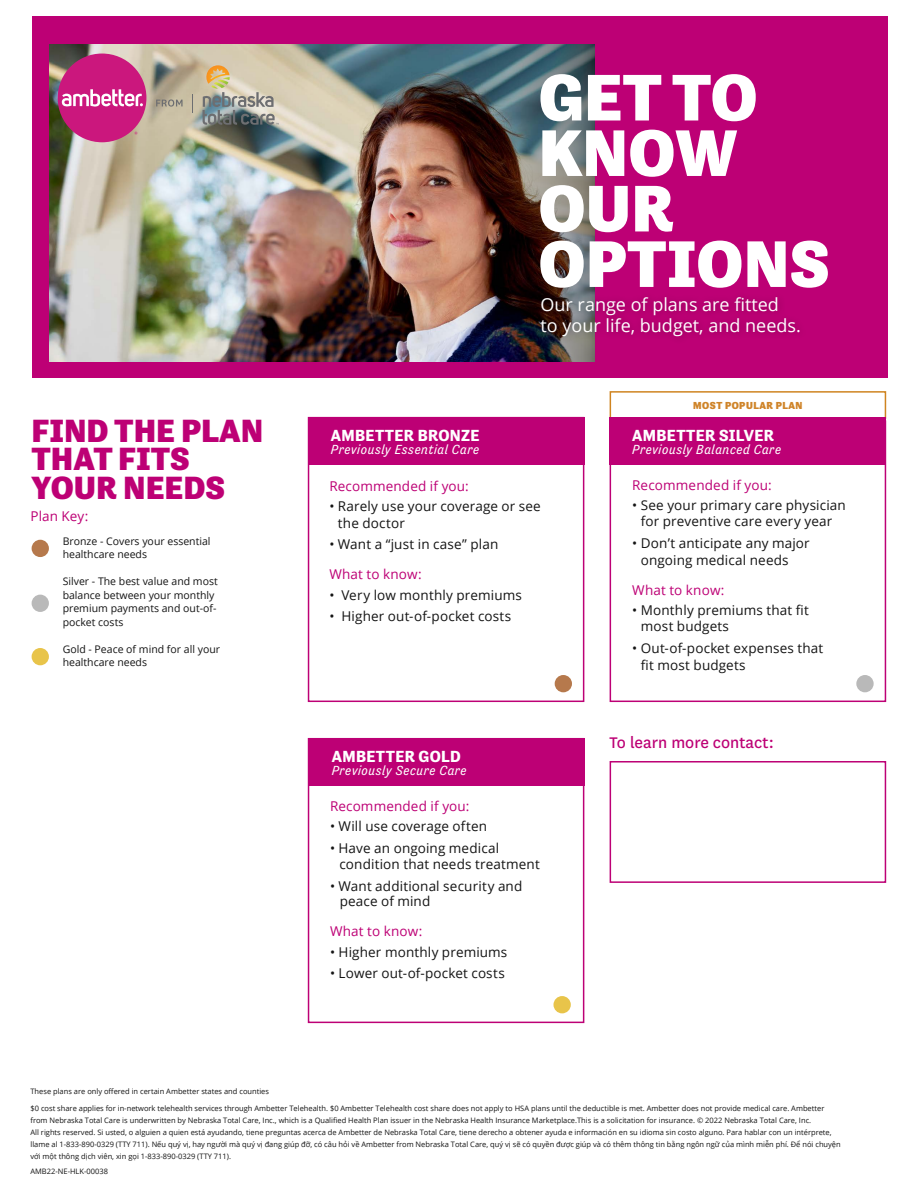
<style>
.page{position:relative;width:918px;height:1188px;background:#fff}
.page>*{position:absolute;margin:0;border:0;box-sizing:border-box;transform-origin:0 0}
.t1{font:900 67.5px/55.5px "Tenso";letter-spacing:.02em;color:#fff}
.t2{font:900 33px/28.5px "Tenso";letter-spacing:.02em;color:#bd0075}
.t3{font:18px/21px "Open Sans";color:#fff}
.t4{font:18px "Centene Sans";color:#bd0075}
.t5{font:700 16.5px "Tenso";letter-spacing:.02em;color:#fff}
.t6{font:13.5px/16.5px "Open Sans";letter-spacing:.01em;color:#141414}
.t7{font:13.5px "Open Sans";letter-spacing:.01em;color:#bd0075}
.t8{font:italic 13.5px "Tenso";letter-spacing:.03em;color:#fff}
.t9{font:10.5px/13.5px "Open Sans";color:#141414}
.t10{font:900 10.5px "Tenso";letter-spacing:.05em;color:#cf8429}
.t11{font:7.5px/12px "Open Sans";color:#141414}
</style>
<div class="page">
<div style="left:32px;top:17px;width:855px;height:361px;background:#bd0075"></div>
<img style="left:50px;top:45px;width:396px;height:317px">
<img style="left:446px;top:45px;width:148px;height:317px">
<div style="left:535px;top:291px;width:273px;height:54px;background:#000;opacity:.28"></div>
<div style="left:32px;top:540px;width:17px;height:17px;background:#b6794c;border-radius:50%"></div>
<div style="left:32px;top:648px;width:17px;height:17px;background:#e8c44a;border-radius:50%"></div>
<div style="left:32px;top:595px;width:17px;height:17px;background:#b9b9b9;border-radius:50%"></div>
<img style="left:203px;top:65px;width:76px;height:60px">
<svg style="left:156px;top:99px;width:27px;height:8px"></svg>
<div style="left:58px;top:54px;width:88px;height:88px;background:#cb177d;border-radius:50%"></div>
<svg style="left:62px;top:89px;width:81px;height:18px"></svg>
<svg style="left:192px;top:94px;width:1px;height:19px"></svg>
<div style="left:610px;top:391px;width:276px;height:28px;border:2px solid #cf8420"></div>
<div style="left:308px;top:738px;width:276px;height:285px;border:2px solid #bd0075"></div>
<div style="left:308px;top:738px;width:276px;height:48px;background:#bd0075"></div>
<div style="left:553px;top:996px;width:18px;height:17px;background:#e8c44a;border-radius:50%"></div>
<div style="left:308px;top:417px;width:276px;height:285px;border:2px solid #bd0075"></div>
<div style="left:308px;top:417px;width:276px;height:48px;background:#bd0075"></div>
<div style="left:555px;top:675px;width:17px;height:17px;background:#b6794c;border-radius:50%"></div>
<div style="left:610px;top:420px;width:276px;height:282px;border:2px solid #bd0075"></div>
<div style="left:610px;top:417px;width:276px;height:48px;background:#bd0075"></div>
<div style="left:856px;top:675px;width:18px;height:17px;background:#b9b9b9;border-radius:50%"></div>
<div style="left:610px;top:761px;width:276px;height:122px;border:2px solid #bd0075"></div>
<h1 class="t1" style="left:539px;top:70px;width:292px">GET TO<br>KNOW<br>OUR<br>OPTIONS</h1>
<h3 class="t3" style="left:541px;top:294px;width:262px">Our range of plans are fitted<br>to your life, budget, and needs.</h3>
<h2 class="t2" style="left:32px;top:416px;width:233px">FIND THE PLAN<br>THAT FITS<br>YOUR NEEDS</h2>
<h3 class="t7" style="left:30px;top:507px;width:59px">Plan Key:</h3>
<h3 class="t9" style="left:63px;top:534px;width:149px">Bronze - Covers your essential healthcare needs</h3>
<h3 class="t9" style="left:63px;top:575px;width:157px">Silver - The best value and most balance between your monthly premium payments and out-of&shy;pocket costs</h3>
<h3 class="t9" style="left:63px;top:642px;width:159px">Gold - Peace of mind for all your healthcare needs</h3>
<p class="t11" style="left:30px;top:1085px;width:240px">These plans are only offered in certain Ambetter states and counties</p>
<h3 class="t5" style="left:331px;top:426px;width:150px">AMBETTER BRONZE</h3>
<h3 class="t8" style="left:331px;top:442px;width:150px">Previously Essential Care</h3>
<h3 class="t7" style="left:329px;top:477px;width:141px">Recommended if you:</h3>
<h3 class="t6" style="left:338px;top:498px;width:204px;text-indent:-9px">• Rarely use your coverage or see the doctor</h3>
<h3 class="t6" style="left:329px;top:536px;width:170px">• Want a “just in case” plan</h3>
<h3 class="t7" style="left:329px;top:565px;width:94px">What to know:</h3>
<h3 class="t6" style="left:329px;top:586px;width:194px">• Very low monthly premiums</h3>
<h3 class="t6" style="left:329px;top:608px;width:183px">• Higher out-of-pocket costs</h3>
<h3 class="t5" style="left:332px;top:747px;width:130px">AMBETTER GOLD</h3>
<h3 class="t8" style="left:332px;top:763px;width:137px">Previously Secure Care</h3>
<h3 class="t7" style="left:330px;top:797px;width:141px">Recommended if you:</h3>
<h3 class="t6" style="left:330px;top:818px;width:159px">• Will use coverage often</h3>
<h3 class="t6" style="left:339px;top:840px;width:202px;line-height:15.8px;text-indent:-9px">• Have an ongoing medical condition that needs treatment</h3>
<h3 class="t6" style="left:340px;top:878px;width:184px;line-height:15.8px;text-indent:-10px">• Want additional security and peace of mind</h3>
<h3 class="t7" style="left:330px;top:922px;width:94px">What to know:</h3>
<h3 class="t6" style="left:330px;top:943px;width:179px">• Higher monthly premiums</h3>
<h3 class="t6" style="left:330px;top:965px;width:176px">• Lower out-of-pocket costs</h3>
<h3 class="t10" style="left:693px;top:399px;width:111px">MOST POPULAR PLAN</h3>
<h3 class="t5" style="left:632px;top:426px;width:143px">AMBETTER SILVER</h3>
<h3 class="t8" style="left:632px;top:442px;width:150px">Previously Balanced Care</h3>
<h3 class="t7" style="left:632px;top:476px;width:141px">Recommended if you:</h3>
<h3 class="t6" style="left:632px;top:496px;width:215px;text-align:center">• See your primary care physician for preventive care every year</h3>
<h3 class="t6" style="left:641px;top:535px;width:170px;text-indent:-9px">• Don’t anticipate any major ongoing medical needs</h3>
<h3 class="t7" style="left:632px;top:581px;width:94px">What to know:</h3>
<h3 class="t6" style="left:641px;top:601px;width:169px;text-indent:-9px">• Monthly premiums that fit most budgets</h3>
<h3 class="t6" style="left:641px;top:640px;width:184px;text-indent:-9px">• Out-of-pocket expenses that fit most budgets</h3>
<h3 class="t4" style="left:610px;top:731px;width:166px">To learn more contact:</h3>
<p class="t11" style="left:30px;top:1102px;width:812px">$0 cost share applies for in-network telehealth services through Ambetter Telehealth. $0 Ambetter Telehealth cost share does not apply to HSA plans until the deductible is met. Ambetter does not provide medical care. Ambetter from Nebraska Total Care is underwritten by Nebraska Total Care, Inc., which is a Qualified Health Plan issuer in the Nebraska Health Insurance Marketplace.This is a solicitation for insurance. © 2022 Nebraska Total Care, Inc.<br>All rights reserved. Si usted, o alguien a quien está ayudando, tiene preguntas acerca de Ambetter de Nebraska Total Care, tiene derecho a obtener ayuda e información en su idioma sin costo alguno. Para hablar con un intérprete, llame al 1-833-890-0329 (TTY 711). Nếu quý vị, hay người mà quý vị đang giúp đỡ, có câu hỏi về Ambetter from Nebraska Total Care, quý vị sẽ có quyền được giúp và có thêm thông tin bằng ngôn ngữ của mình miễn phí. Để nói chuyện với một thông dịch viên, xin gọi 1-833-890-0329 (TTY 711).</p>
<p class="t11" style="left:30px;top:1165px;width:79px">AMB22-NE-HLK-00038</p>
</div>
